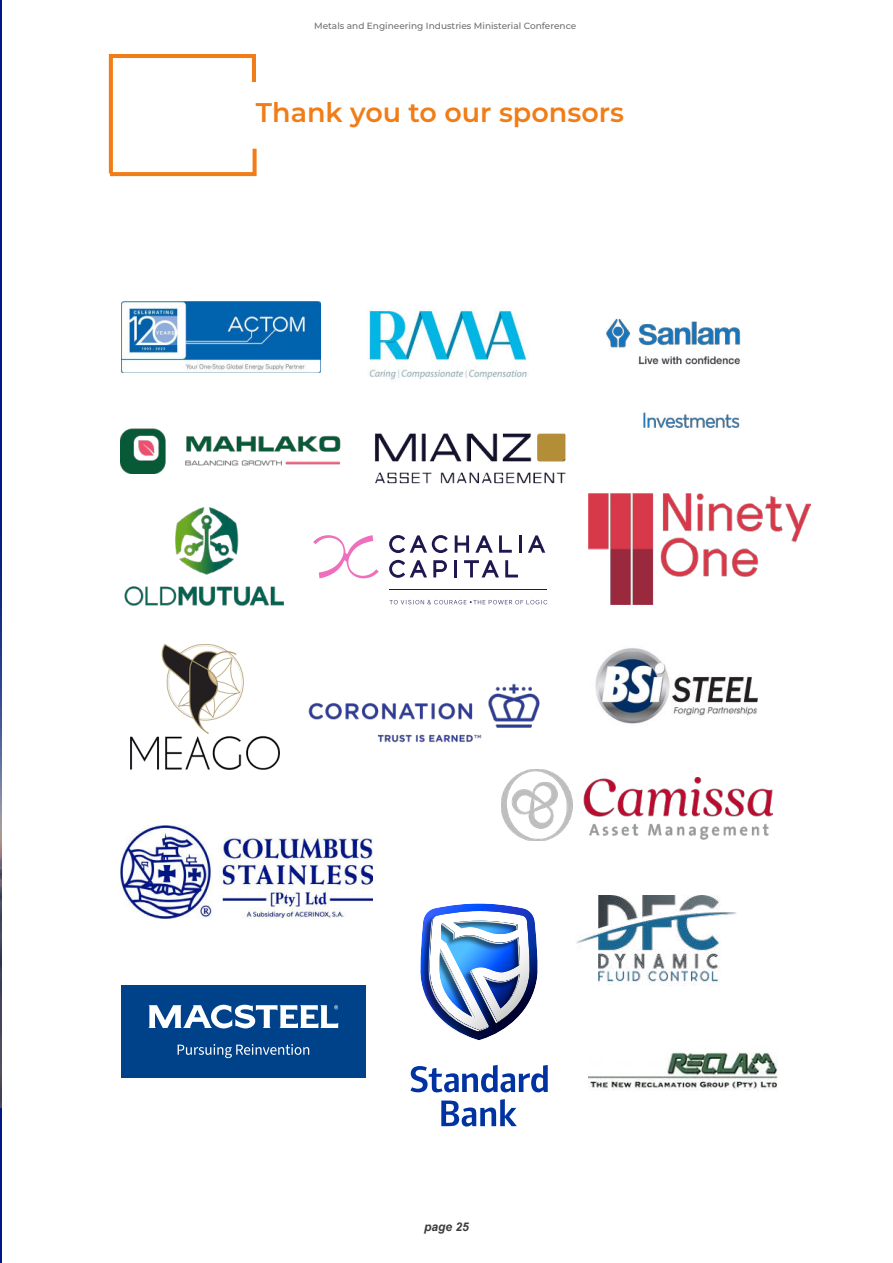
<style>
.page{position:relative;width:893px;height:1263px;background:#fff}
.page>*{position:absolute;margin:0;border:0;box-sizing:border-box;transform-origin:0 0}
.t1{font:600 27px "Montserrat";color:#f07d17}
.t2{font:italic 700 12px "Arial";color:#3c3c3b}
.t3{font:500 9px "Montserrat";color:#706f6f}
</style>
<div class="page">
<svg style="left:0;top:0;width:2px;height:1263px;background:#1f3081"></svg>
<img style="left:122px;top:302px;width:198px;height:71px">
<img style="left:124px;top:507px;width:160px;height:99px">
<img style="left:595px;top:648px;width:163px;height:76px">
<img style="left:367px;top:307px;width:162px;height:73px">
<img style="left:121px;top:825px;width:251px;height:93px">
<img style="left:588px;top:493px;width:222px;height:112px">
<img style="left:375px;top:433px;width:191px;height:51px">
<img style="left:576px;top:896px;width:160px;height:89px">
<div style="left:121px;top:985px;width:244px;height:92px;background:#004289"></div>
<svg style="left:148px;top:1005px;width:190px;height:23px"></svg>
<svg style="left:178px;top:1044px;width:131px;height:14px"></svg>
<img style="left:606px;top:318px;width:135px;height:110px">
<img style="left:121px;top:428px;width:220px;height:46px">
<img style="left:502px;top:777px;width:270px;height:64px">
<hr style="left:389px;top:589px;width:158px;height:1px;background:#201751">
<svg style="left:313px;top:535px;width:66px;height:43px"></svg>
<svg style="left:389px;top:535px;width:59px;height:18px"></svg>
<svg style="left:455px;top:535px;width:14px;height:18px"></svg>
<svg style="left:475px;top:535px;width:18px;height:18px"></svg>
<svg style="left:499px;top:535px;width:13px;height:18px"></svg>
<hr style="left:519px;top:535px;width:3px;height:18px;background:#201751">
<svg style="left:528px;top:535px;width:17px;height:18px"></svg>
<svg style="left:389px;top:560px;width:38px;height:18px"></svg>
<svg style="left:433px;top:560px;width:14px;height:17px"></svg>
<hr style="left:454px;top:560px;width:3px;height:17px;background:#201751">
<svg style="left:464px;top:560px;width:35px;height:17px"></svg>
<svg style="left:505px;top:560px;width:13px;height:17px"></svg>
<svg style="left:389px;top:600px;width:158px;height:4px"></svg>
<img style="left:588px;top:1052px;width:190px;height:38px">
<img style="left:131px;top:644px;width:148px;height:126px">
<img style="left:308px;top:683px;width:261px;height:101px">
<svg style="left:410px;top:1065px;width:138px;height:27px"></svg>
<svg style="left:441px;top:1099px;width:76px;height:27px"></svg>
<img style="left:420px;top:903px;width:118px;height:137px">
<svg style="left:108px;top:54px;width:149px;height:123px"></svg>
<p class="t3" style="left:314px;top:22px;width:264px">Metals and Engineering Industries Ministerial Conference</p>
<h1 class="t1" style="left:256px;top:101px;width:369px">Thank you to our sponsors</h1>
<h2 class="t2" style="left:424px;top:1223px;width:46px">page 25</h2>
</div>
